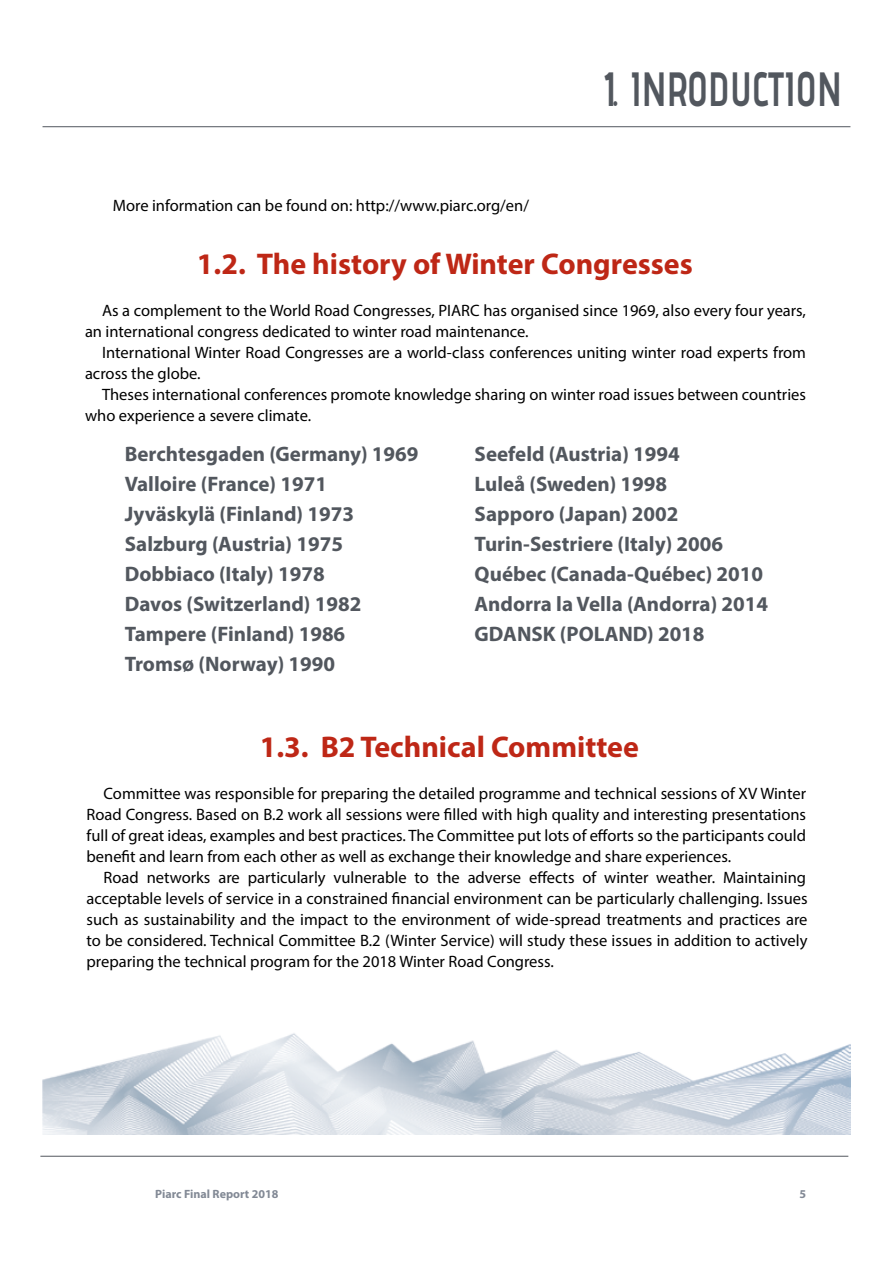
<style>
.page{position:relative;width:893px;height:1263px;background:#fff}
.page>*{position:absolute;margin:0;border:0;box-sizing:border-box;transform-origin:0 0}
.t1{font:700 48px "Advent Pro";color:#52575e;scale:.8 1}
.t2{font:700 30px "Myriad Pro";color:#be2716}
.t3{font:700 21px/30px "Myriad Pro";color:#52575e}
.t4{font:16.5px/21px "Myriad Pro";color:#000}
.t5{font:700 12px "Myriad Pro";color:#828995}
</style>
<div class="page">
<hr style="left:43px;top:126px;width:807px;height:1px;background:#52575e">
<hr style="left:40px;top:1156px;width:808px;height:1px;background:#52575e">
<img style="left:43px;top:1033px;width:807px;height:102px">
<h1 class="t1" style="left:604px;top:59px;width:299px">1. INRODUCTION</h1>
<p class="t4" style="left:113px;top:194px;width:418px">More information can be found on: http://www.piarc.org/en/</p>
<h2 class="t2" style="left:197px;top:244px;width:497px">1.2. The history of Winter Congresses</h2>
<p class="t4" style="left:85px;top:299px;width:722px;text-indent:17px">As a complement to the World Road Congresses, PIARC has organised since 1969, also every four years, an international congress dedicated to winter road maintenance.</p>
<p class="t4" style="left:85px;top:341px;width:722px;text-indent:17px">International Winter Road Congresses are a world-class conferences uniting winter road experts from across the globe.</p>
<p class="t4" style="left:85px;top:383px;width:722px;text-indent:17px">Theses international conferences promote knowledge sharing on winter road issues between countries who experience a severe climate.</p>
<p class="t3" style="left:125px;top:438px;width:295px">Berchtesgaden (Germany) 1969<br>Valloire (France) 1971<br>Jyväskylä (Finland) 1973<br>Salzburg (Austria) 1975<br>Dobbiaco (Italy) 1978<br>Davos (Switzerland) 1982<br>Tampere (Finland) 1986<br>Tromsø (Norway) 1990</p>
<p class="t3" style="left:475px;top:438px;width:295px">Seefeld (Austria) 1994<br>Luleå (Sweden) 1998<br>Sapporo (Japan) 2002<br>Turin-Sestriere (Italy) 2006<br>Québec (Canada-Québec) 2010<br>Andorra la Vella (Andorra) 2014<br>GDANSK (POLAND) 2018</p>
<h2 class="t2" style="left:260px;top:727px;width:381px">1.3. B2 Technical Committee</h2>
<p class="t4" style="left:87px;top:782px;width:721px;text-align:justify;text-indent:17px">Committee was responsible for preparing the detailed programme and technical sessions of XV Winter Road Congress. Based on B.2 work all sessions were filled with high quality and interesting presentations full of great ideas, examples and best practices. The Committee put lots of efforts so the participants could benefit and learn from each other as well as exchange their knowledge and share experiences.</p>
<p class="t4" style="left:87px;top:866px;width:723px;text-align:justify;text-indent:17px">Road networks are particularly vulnerable to the adverse effects of winter weather. Maintaining acceptable levels of service in a constrained financial environment can be particularly challenging. Issues such as sustainability and the impact to the environment of wide-spread treatments and practices are to be considered. Technical Committee B.2 (Winter Service) will study these issues in addition to actively preparing the technical program for the 2018 Winter Road Congress.</p>
<p class="t5" style="left:155px;top:1186px;width:125px">Piarc Final Report 2018</p>
<p class="t5" style="left:799px;top:1186px;width:8px">5</p>
</div>
